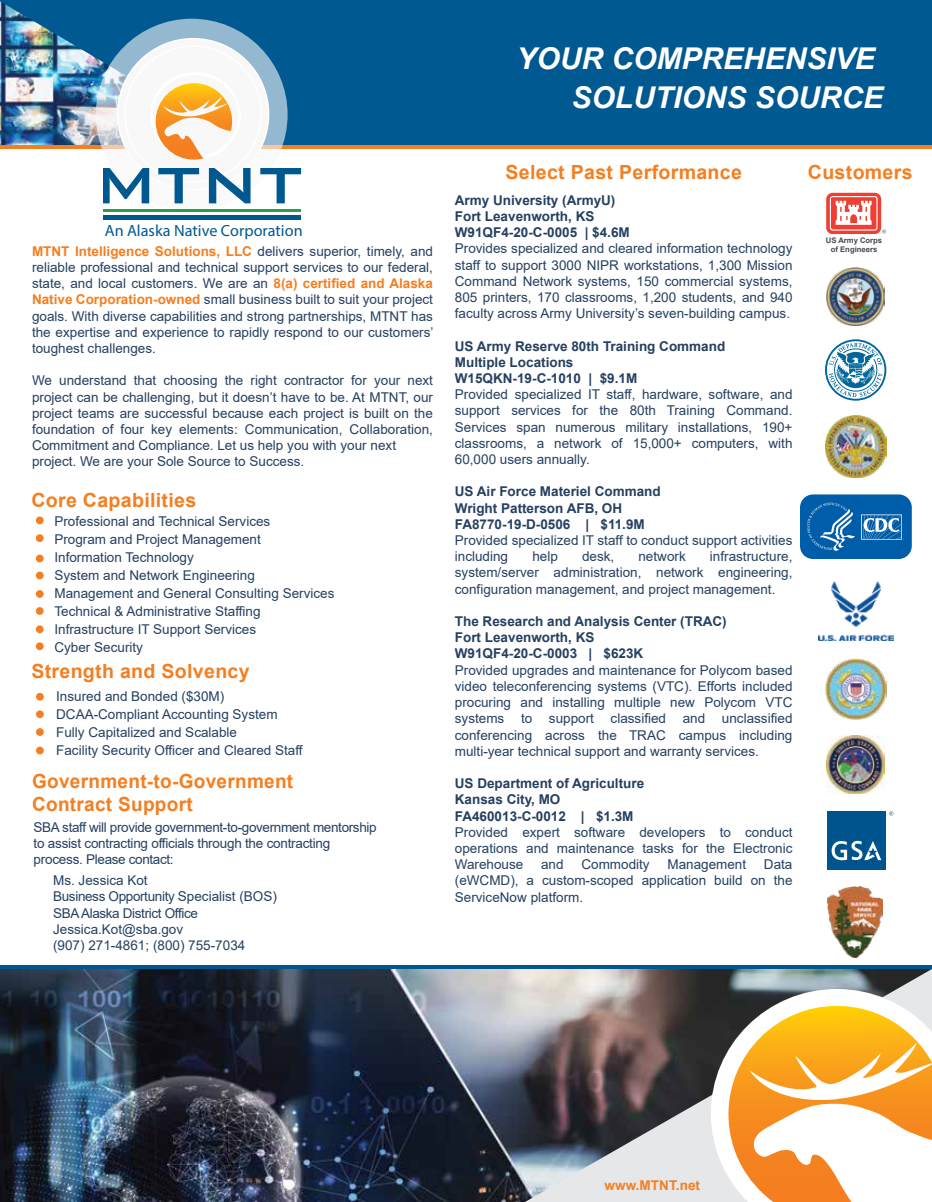
<style>
.page{position:relative;width:932px;height:1202px;background:#fff}
.page>*{position:absolute;margin:0;border:0;box-sizing:border-box;transform-origin:0 0}
.t1{font:italic 700 30px/39px "Arial";color:#fff;text-align:right}
.t2{font:700 19.5px/23.4px "Arial";letter-spacing:.015em;color:#f57e20}
.t3{font:16.2px "Myriad Pro";color:#005890}
.t4{font:13.5px/16.2px "Arial";color:#254061;text-align:justify}
.t5{font:700 13.5px/16.2px "Arial";color:#254061}
.t6{font:13.5px/16.2px "Arial";letter-spacing:-.025em;color:#254061}
.t7{font:700 13.5px "Arial";letter-spacing:.005em;color:#f57e20}
.t8{font:700 7.65px/9.1px "Arial";color:#444750;text-align:center}
.s1{font-weight:700;color:#f57e20}
</style>
<div class="page">
<img style="left:0;top:969px;width:525px;height:233px">
<div style="left:240px;top:0;width:691px;height:149px;background:#005990"></div>
<hr style="left:0;top:145px;width:932px;height:4px;background:#f57e20">
<img style="left:525px;top:969px;width:407px;height:233px">
<div style="left:96px;top:19px;width:191px;height:191px;border:27px solid #f8f8f9;border-radius:50%"></div>
<div style="left:117px;top:38px;width:152px;height:152px;background:#f8f8f9;border:9px solid #fff;border-radius:50%"></div>
<svg style="left:103px;top:168px;width:46px;height:35px"></svg>
<svg style="left:158px;top:168px;width:41px;height:35px"></svg>
<svg style="left:209px;top:168px;width:41px;height:35px"></svg>
<svg style="left:260px;top:168px;width:41px;height:35px"></svg>
<hr style="left:103px;top:209px;width:198px;height:3px;background:#26a146">
<div style="left:103px;top:215px;width:198px;height:5px;background:#005890"></div>
<img style="left:0;top:0;width:246px;height:160px">
<svg style="left:710px;top:989px;width:222px;height:213px"></svg>
<svg style="left:728px;top:1005px;width:204px;height:197px"></svg>
<div style="left:36px;top:554px;width:8px;height:8px;background:#f57e20;border-radius:50%"></div>
<div style="left:36px;top:571px;width:8px;height:8px;background:#f57e20;border-radius:50%"></div>
<div style="left:36px;top:590px;width:8px;height:8px;background:#f57e20;border-radius:50%"></div>
<div style="left:36px;top:607px;width:8px;height:8px;background:#f57e20;border-radius:50%"></div>
<div style="left:36px;top:625px;width:8px;height:8px;background:#f57e20;border-radius:50%"></div>
<div style="left:36px;top:642px;width:8px;height:8px;background:#f57e20;border-radius:50%"></div>
<div style="left:36px;top:693px;width:8px;height:7px;background:#f57e20;border-radius:50%"></div>
<div style="left:36px;top:710px;width:8px;height:8px;background:#f57e20;border-radius:50%"></div>
<img style="left:825px;top:416px;width:61px;height:61px">
<img style="left:825px;top:658px;width:61px;height:61px">
<img style="left:818px;top:582px;width:75px;height:58px">
<img style="left:826px;top:735px;width:58px;height:58px">
<div style="left:827px;top:811px;width:58px;height:58px;background:#00548e"></div>
<svg style="left:831px;top:840px;width:50px;height:20px"></svg>
<svg style="left:889px;top:811px;width:4px;height:4px"></svg>
<svg style="left:800px;top:494px;width:111px;height:65px;background:#2071b4"></svg>
<img style="left:826px;top:268px;width:58px;height:58px">
<div style="left:826px;top:193px;width:55px;height:41px;background:#ef3e33;border-radius:6px"></div>
<svg style="left:829px;top:196px;width:56px;height:37px"></svg>
<svg style="left:825px;top:339px;width:61px;height:61px"></svg>
<hr style="left:0;top:965px;width:932px;height:4px;background:#00568e">
<div style="left:36px;top:728px;width:8px;height:8px;background:#f57e20;border-radius:50%"></div>
<div style="left:36px;top:746px;width:8px;height:8px;background:#f57e20;border-radius:50%"></div>
<div style="left:36px;top:516px;width:8px;height:8px;background:#f57e20;border-radius:50%"></div>
<div style="left:36px;top:534px;width:8px;height:8px;background:#f57e20;border-radius:50%"></div>
<div style="left:893px;top:1180px;width:39px;height:22px;background:#fff"></div>
<img style="left:827px;top:887px;width:55px;height:70px">
<h1 class="t1" style="left:516px;top:40px;width:368px">YOUR COMPREHENSIVE<br>SOLUTIONS SOURCE</h1>
<p class="t3" style="left:105px;top:221px;width:199px">An Alaska Native Corporation</p>
<p class="t4" style="left:32px;top:243px;width:403px"><span class="s1">MTNT Intelligence Solutions, LLC</span> delivers superior, timely, and reliable professional and technical support services to our federal, state, and local customers. We are an <span class="s1">8(a) certified and Alaska Native Corporation-owned</span> small business built to suit your project goals. With diverse capabilities and strong partnerships, MTNT has the expertise and experience to rapidly respond to our customers’ toughest challenges.</p>
<p class="t4" style="left:32px;top:372px;width:402px;text-align:left">We understand that choosing the right contractor for your next project can be challenging, but it doesn’t have to be. At MTNT, our project teams are successful because each project is built on the foundation of four key elements: Communication, Collaboration, Commitment and Compliance. Let us help you with your next project. We are your Sole Source to Success.</p>
<h2 class="t2" style="left:31px;top:489px;width:166px">Core Capabilities</h2>
<p class="t4" style="left:54px;top:512px;width:281px;line-height:18px;text-align:left">Professional and Technical Services<br>Program and Project Management<br>Information Technology<br>System and Network Engineering<br>Management and General Consulting Services<br>Technical &amp; Administrative Staffing<br>Infrastructure IT Support Services<br>Cyber Security</p>
<h2 class="t2" style="left:31px;top:660px;width:220px">Strength and Solvency</h2>
<p class="t4" style="left:56px;top:687px;width:248px;line-height:18px;text-align:left">Insured and Bonded ($30M)<br>DCAA-Compliant Accounting System Fully Capitalized and Scalable<br>Facility Security Officer and Cleared Staff</p>
<h2 class="t2" style="left:32px;top:769px;width:262px">Government-to-Government<br>Contract Support</h2>
<p class="t6" style="left:34px;top:819px;width:344px">SBA staff will provide government-to-government mentorship to assist contracting officials through the contracting process. Please contact:</p>
<p class="t4" style="left:53px;top:872px;width:225px;text-align:left">Ms. Jessica Kot<br>Business Opportunity Specialist (BOS)<br>SBA Alaska District Office<br>Jessica.Kot@sba.gov<br>(907) 271-4861; (800) 755-7034</p>
<h2 class="t2" style="left:505px;top:161px;width:238px">Select Past Performance</h2>
<p class="t5" style="left:455px;top:192px;width:176px">Army University (ArmyU)<br>Fort Leavenworth, KS<br>W91QF4-20-C-0005 | $4.6M</p>
<p class="t4" style="left:455px;top:240px;width:339px">Provides specialized and cleared information technology staff to support 3000 NIPR workstations, 1,300 Mission Command Network systems, 150 commercial systems, 805 printers, 170 classrooms, 1,200 students, and 940 faculty across Army University’s seven-building campus.</p>
<p class="t5" style="left:455px;top:338px;width:272px">US Army Reserve 80th Training Command<br>Multiple Locations<br>W15QKN-19-C-1010 | $9.1M</p>
<p class="t4" style="left:455px;top:386px;width:339px">Provided specialized IT staff, hardware, software, and support services for the 80th Training Command.<br>Services span numerous military installations, 190+ classrooms, a network of 15,000+ computers, with 60,000 users annually.</p>
<p class="t5" style="left:455px;top:484px;width:207px">US Air Force Materiel Command<br>Wright Patterson AFB, OH<br>FA8770-19-D-0506 | $11.9M</p>
<p class="t4" style="left:455px;top:532px;width:339px">Provided specialized IT staff to conduct support activities including</p>
<p class="t4" style="left:455px;top:548px;width:339px;text-indent:255px">infrastructure, system/server administration, network engineering, configuration management, and project management.</p>
<p class="t5" style="left:455px;top:613px;width:273px">The Research and Analysis Center (TRAC)<br>Fort Leavenworth, KS<br>W91QF4-20-C-0003 | $623K</p>
<p class="t4" style="left:455px;top:661px;width:339px">Provided upgrades and maintenance for Polycom based video teleconferencing systems (VTC). Efforts included procuring and installing multiple new Polycom VTC systems to support classified and unclassified conferencing across the TRAC campus including multi-year technical support and warranty services.</p>
<p class="t5" style="left:455px;top:775px;width:191px">US Department of Agriculture<br>Kansas City, MO<br>FA460013-C-0012 | $1.3M</p>
<p class="t4" style="left:455px;top:823px;width:339px">Provided expert software developers to conduct operations and maintenance tasks for the Electronic Warehouse</p>
<p class="t4" style="left:532px;top:548px;width:27px">help</p>
<p class="t4" style="left:582px;top:548px;width:34px">desk,</p>
<p class="t4" style="left:638px;top:548px;width:49px">network</p>
<p class="t4" style="left:541px;top:856px;width:24px">and</p>
<p class="t4" style="left:581px;top:856px;width:70px">Commodity</p>
<p class="t4" style="left:667px;top:856px;width:80px">Management</p>
<p class="t4" style="left:455px;top:856px;width:339px;text-indent:309px">Data (eWCMD), a custom-scoped application build on the ServiceNow platform.</p>
<h2 class="t2" style="left:807px;top:161px;width:106px">Customers</h2>
<p class="t8" style="left:825px;top:235px;width:58px">US Army Corps of Engineers</p>
<p class="t7" style="left:604px;top:1175px;width:97px">www.MTNT.net</p>
</div>
